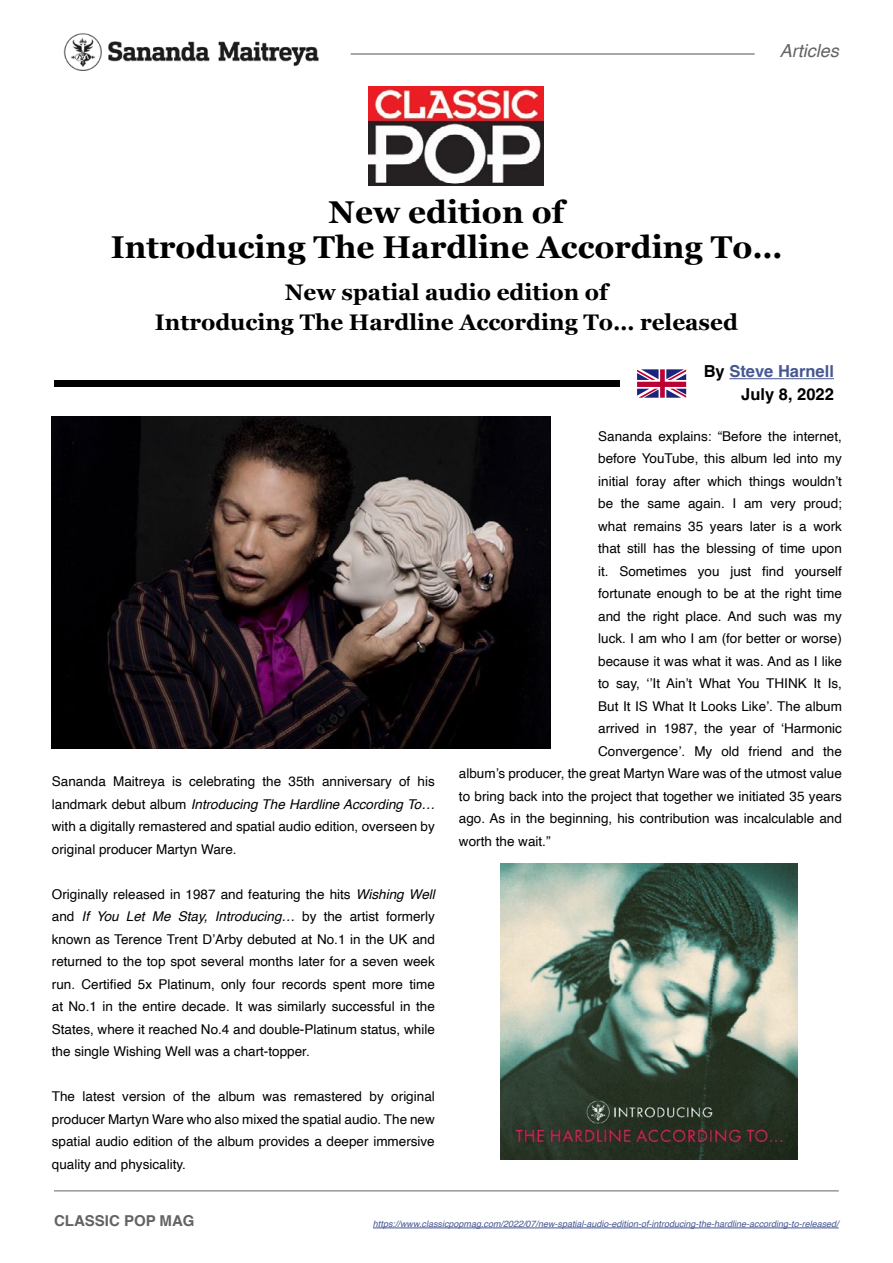
<style>
.page{position:relative;width:893px;height:1263px;background:#fff}
.page>*{position:absolute;margin:0;border:0;box-sizing:border-box;transform-origin:0 0}
.t1{font:700 31.5px/34.5px "Georgia";color:#000;text-align:center}
.t2{font:700 22.5px/30px "Georgia";color:#000;text-align:center}
.t3{font:italic 18px "Helvetica";color:#636363}
.t4{font:700 16.5px/22.5px "Helvetica";color:#000;text-align:right}
.t5{font:700 15px "Helvetica";color:#636363}
.t6{font:13.5px/22.5px "Helvetica";color:#000;text-align:justify}
.t7{font:italic 9px "Helvetica";color:#465792}
.s1{font-style:italic}
.s2{color:#465792}
</style>
<div class="page">
<hr style="left:351px;top:53px;width:404px;height:2px;background:#636363">
<hr style="left:54px;top:1190px;width:785px;height:1px;background:#636363">
<hr style="left:373px;top:1227px;width:466px;height:1px;background:#465792">
<img style="left:63px;top:33px;width:256px;height:38px">
<hr style="left:729px;top:378px;width:105px;height:1px;background:#465792">
<div style="left:54px;top:380px;width:566px;height:7px;background:#000"></div>
<img style="left:368px;top:86px;width:175px;height:99px">
<svg style="left:637px;top:369px;width:49px;height:29px"></svg>
<img style="left:52px;top:417px;width:499px;height:332px">
<img style="left:501px;top:863px;width:296px;height:297px">
<h3 class="t3" style="left:780px;top:36px;width:61px">Articles</h3>
<h1 class="t1" style="left:111px;top:193px;width:673px">New edition of<br>Introducing The Hardline According To…</h1>
<h2 class="t2" style="left:155px;top:276px;width:585px">New spatial audio edition of<br>Introducing The Hardline According To… released</h2>
<p class="t6" style="left:52px;top:771px;width:384px">Sananda Maitreya is celebrating the 35th anniversary of his landmark debut album <span class="s1">Introducing The Hardline According To… </span>with a digitally remastered and spatial audio edition, overseen by original producer Martyn Ware.</p>
<p class="t6" style="left:52px;top:883px;width:384px">Originally released in 1987 and featuring the hits <span class="s1">Wishing Well </span>and <span class="s1">If You Let Me Stay, Introducing…</span> by the artist formerly known as Terence Trent D’Arby debuted at No.1 in the UK and returned to the top spot several months later for a seven week run. Certified 5x Platinum, only four records spent more time at No.1 in the entire decade. It was similarly successful in the States, where it reached No.4 and double-Platinum status, while the single Wishing Well was a chart-topper.</p>
<p class="t6" style="left:52px;top:1086px;width:384px">The latest version of the album was remastered by original producer Martyn Ware who also mixed the spatial audio. The new spatial audio edition of the album provides a deeper immersive quality and physicality.</p>
<p class="t4" style="left:704px;top:362px;width:132px">By <span class="s2">Steve Harnell<br></span>July 8, 2022</p>
<p class="t6" style="left:598px;top:425px;width:245px">Sananda explains: “Before the internet,</p>
<p class="t6" style="left:598px;top:448px;width:245px">before YouTube, this album led into my</p>
<p class="t6" style="left:598px;top:470px;width:245px">initial foray after which things wouldn’t</p>
<p class="t6" style="left:598px;top:493px;width:245px">be the same again. I am very proud;</p>
<p class="t6" style="left:598px;top:515px;width:245px">what remains 35 years later is a work</p>
<p class="t6" style="left:598px;top:538px;width:245px">that still has the blessing of time upon</p>
<p class="t6" style="left:598px;top:560px;width:245px">it. Sometimes you just find yourself</p>
<p class="t6" style="left:598px;top:583px;width:245px">fortunate enough to be at the right time</p>
<p class="t6" style="left:598px;top:605px;width:245px">and the right place. And such was my</p>
<p class="t6" style="left:598px;top:628px;width:245px">luck. I am who I am (for better or worse)</p>
<p class="t6" style="left:598px;top:650px;width:245px">because it was what it was. And as I like</p>
<p class="t6" style="left:598px;top:673px;width:245px">to say, ‘’It Ain’t What You THINK It Is,</p>
<p class="t6" style="left:598px;top:695px;width:245px">But It IS What It Looks Like’. The album</p>
<p class="t6" style="left:598px;top:718px;width:245px">arrived in 1987, the year of ‘Harmonic</p>
<p class="t6" style="left:598px;top:740px;width:245px">Convergence’. My old friend and the</p>
<p class="t6" style="left:459px;top:763px;width:384px">album’s producer, the great Martyn Ware was of the utmost value</p>
<p class="t6" style="left:459px;top:785px;width:384px">to bring back into the project that together we initiated 35 years</p>
<p class="t6" style="left:459px;top:808px;width:384px">ago. As in the beginning, his contribution was incalculable and</p>
<p class="t6" style="left:459px;top:830px;width:93px">worth the wait.”</p>
<p class="t5" style="left:54px;top:1212px;width:142px">CLASSIC POP MAG</p>
<p class="t7" style="left:373px;top:1217px;width:467px">https://www.classicpopmag.com/2022/07/new-spatial-audio-edition-of-introducing-the-hardline-according-to-released/</p>
</div>
